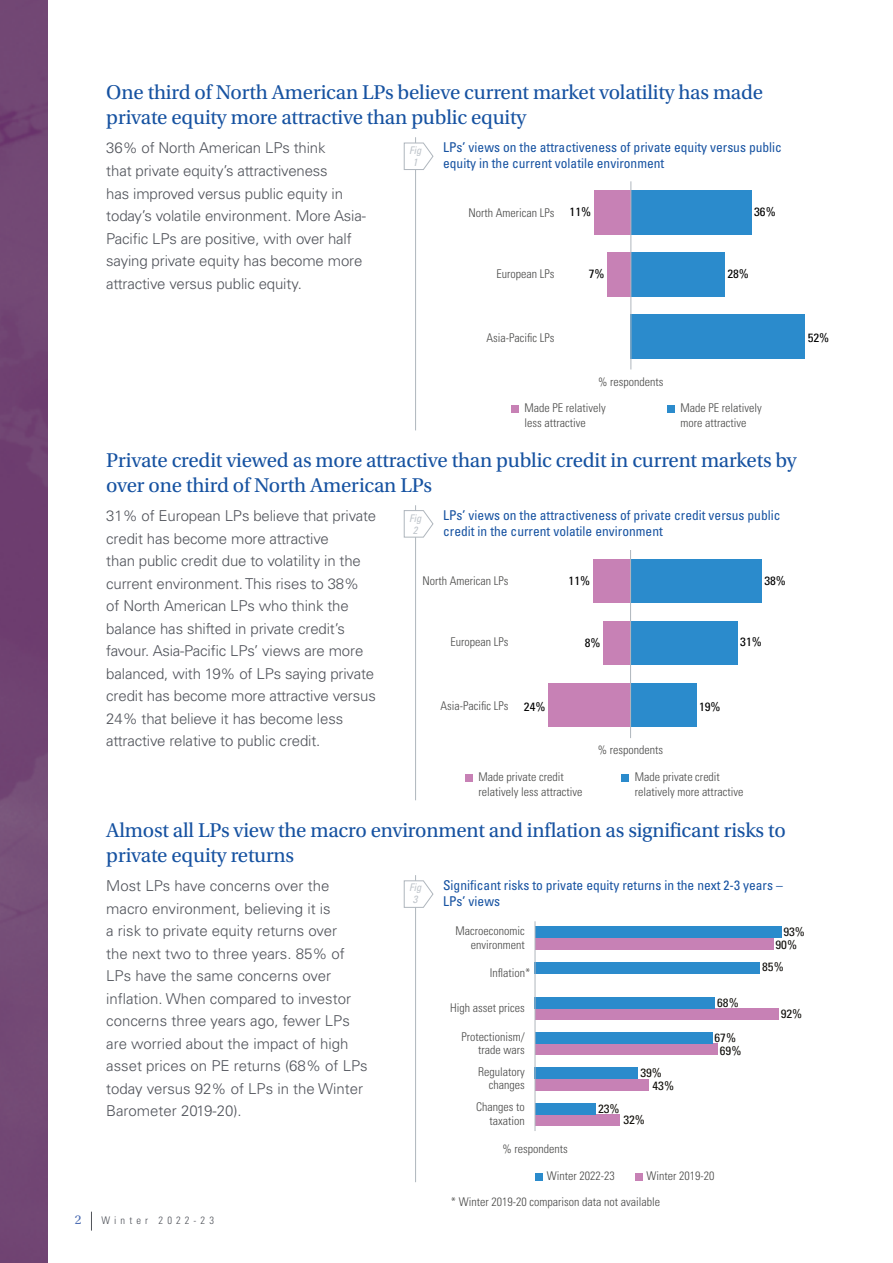
<style>
.page{position:relative;width:893px;height:1263px;background:#fff}
.page>*{position:absolute;margin:0;border:0;box-sizing:border-box;transform-origin:0 0}
.t1{font:21px/25.5px "Utopia Std";letter-spacing:-.01em;color:#1652a1}
.t2{font:300 15px/22.5px "Univers LT Std";letter-spacing:-.01em;color:#50535a}
.t3{font:condensed 13.5px/15.8px "Univers LT Std";color:#1652a1}
.t4{font:13.5px "Utopia Std";color:#4e6eb4}
.t5{font:300 condensed 12px/14.4px "Univers LT Std";color:#4a4a49}
.t6{font:condensed 12px "Univers LT Std";color:#000;scale:1.08 1}
.t7{font:condensed 12px "Univers LT Std";color:#13110e;scale:1.08 1}
.t8{font:condensed 12px "Univers LT Std";color:#12100b;scale:1.08 1}
.t9{font:300 condensed 10.5px "Univers LT Std";letter-spacing:.39em;color:#50535a}
.t10{font:italic condensed 10.5px/12px "Univers LT Std";color:#bec4ca;text-align:center}
</style>
<div class="page">
<img style="left:0;top:0;width:48px;height:1263px">
<svg style="left:91px;top:1212px;width:1px;height:18px"></svg>
<div style="left:466px;top:774px;width:7px;height:7px;background:#c781b5"></div>
<div style="left:621px;top:774px;width:7px;height:7px;background:#2b8bcc"></div>
<div style="left:593px;top:559px;width:38px;height:44px;background:#c781b5"></div>
<div style="left:631px;top:559px;width:130px;height:44px;background:#2b8bcc"></div>
<div style="left:603px;top:621px;width:28px;height:44px;background:#c781b5"></div>
<div style="left:631px;top:621px;width:106px;height:44px;background:#2b8bcc"></div>
<div style="left:631px;top:683px;width:65px;height:44px;background:#2b8bcc"></div>
<div style="left:548px;top:683px;width:83px;height:44px;background:#c781b5"></div>
<hr style="left:630px;top:550px;width:1px;height:188px;background:#afb6bd">
<div style="left:535px;top:938px;width:238px;height:11px;background:#c781b5"></div>
<div style="left:535px;top:927px;width:246px;height:11px;background:#2b8bcc"></div>
<div style="left:535px;top:962px;width:225px;height:11px;background:#2b8bcc"></div>
<div style="left:535px;top:1008px;width:243px;height:12px;background:#c781b5"></div>
<div style="left:535px;top:997px;width:180px;height:11px;background:#2b8bcc"></div>
<div style="left:535px;top:1044px;width:183px;height:11px;background:#c781b5"></div>
<div style="left:535px;top:1032px;width:177px;height:12px;background:#2b8bcc"></div>
<div style="left:535px;top:1079px;width:114px;height:11px;background:#c781b5"></div>
<div style="left:535px;top:1067px;width:103px;height:12px;background:#2b8bcc"></div>
<div style="left:535px;top:1114px;width:85px;height:12px;background:#c781b5"></div>
<div style="left:535px;top:1103px;width:61px;height:11px;background:#2b8bcc"></div>
<hr style="left:535px;top:921px;width:1px;height:210px;background:#afb6bd">
<div style="left:535px;top:1173px;width:8px;height:7px;background:#2b8bcc"></div>
<div style="left:635px;top:1173px;width:8px;height:7px;background:#c781b5"></div>
<hr style="left:415px;top:875px;width:1px;height:307px;background:#afb6bd">
<svg style="left:403px;top:880px;width:31px;height:28px"></svg>
<div style="left:512px;top:405px;width:7px;height:7px;background:#c781b5"></div>
<div style="left:667px;top:405px;width:7px;height:7px;background:#2b8bcc"></div>
<div style="left:631px;top:314px;width:174px;height:44px;background:#2b8bcc"></div>
<div style="left:631px;top:190px;width:120px;height:45px;background:#2b8bcc"></div>
<div style="left:594px;top:190px;width:37px;height:45px;background:#c781b5"></div>
<div style="left:631px;top:252px;width:94px;height:45px;background:#2b8bcc"></div>
<div style="left:607px;top:252px;width:24px;height:45px;background:#c781b5"></div>
<hr style="left:630px;top:181px;width:1px;height:188px;background:#afb6bd">
<hr style="left:415px;top:137px;width:1px;height:293px;background:#afb6bd">
<svg style="left:403px;top:142px;width:31px;height:28px"></svg>
<hr style="left:415px;top:505px;width:1px;height:295px;background:#afb6bd">
<svg style="left:403px;top:510px;width:31px;height:28px"></svg>
<h1 class="t1" style="left:106px;top:80px;width:658px">One third of North American LPs believe current market volatility has made private equity more attractive than public equity</h1>
<p class="t2" style="left:106px;top:137px;width:261px">36% of North American LPs think<br>that private equity’s attractiveness<br>has improved versus public equity in today’s volatile environment. More Asia-Pacific LPs are positive, with over half saying private equity has become more attractive versus public equity.</p>
<p class="t3" style="left:443px;top:140px;width:340px">LPs’ views on the attractiveness of private equity versus public equity in the current volatile environment</p>
<p class="t10" style="left:409px;top:144px;width:14px">Fig<br>1</p>
<p class="t6" style="left:570px;top:204px;width:22px">11%</p>
<p class="t6" style="left:754px;top:204px;width:22px">36%</p>
<p class="t5" style="left:468px;top:205px;width:87px">North American LPs</p>
<p class="t6" style="left:589px;top:266px;width:16px">7%</p>
<p class="t6" style="left:727px;top:266px;width:22px">28%</p>
<p class="t5" style="left:496px;top:266px;width:59px">European LPs</p>
<p class="t5" style="left:486px;top:330px;width:69px">Asia-Pacific LPs</p>
<p class="t6" style="left:808px;top:330px;width:22px">52%</p>
<p class="t5" style="left:598px;top:374px;width:67px">% respondents</p>
<p class="t5" style="left:525px;top:401px;width:83px">Made PE relatively less attractive</p>
<p class="t5" style="left:681px;top:401px;width:83px">Made PE relatively more attractive</p>
<h1 class="t1" style="left:106px;top:448px;width:692px">Private credit viewed as more attractive than public credit in current markets by over one third of North American LPs</h1>
<p class="t2" style="left:106px;top:504px;width:271px">31% of European LPs believe that private credit has become more attractive<br>than public credit due to volatility in the current environment. This rises to 38%<br>of North American LPs who think the balance has shifted in private credit’s favour. Asia-Pacific LPs’ views are more balanced, with 19% of LPs saying private credit has become more attractive versus 24% that believe it has become less attractive relative to public credit.</p>
<p class="t3" style="left:443px;top:507px;width:339px">LPs’ views on the attractiveness of private credit versus public credit in the current volatile environment</p>
<p class="t6" style="left:569px;top:573px;width:22px">11%</p>
<p class="t6" style="left:764px;top:573px;width:22px">38%</p>
<p class="t10" style="left:409px;top:512px;width:14px">Fig<br>2</p>
<p class="t5" style="left:423px;top:574px;width:87px">North American LPs</p>
<p class="t5" style="left:451px;top:635px;width:59px">European LPs</p>
<p class="t6" style="left:585px;top:635px;width:16px">8%</p>
<p class="t6" style="left:740px;top:634px;width:22px">31%</p>
<p class="t5" style="left:441px;top:699px;width:69px">Asia-Pacific LPs</p>
<p class="t6" style="left:524px;top:699px;width:22px">24%</p>
<p class="t6" style="left:699px;top:699px;width:22px">19%</p>
<p class="t5" style="left:598px;top:743px;width:67px">% respondents</p>
<p class="t5" style="left:479px;top:770px;width:105px">Made private credit relatively less attractive</p>
<p class="t5" style="left:635px;top:770px;width:110px">Made private credit relatively more attractive</p>
<h1 class="t1" style="left:106px;top:818px;width:681px">Almost all LPs view the macro environment and inflation as significant risks to private equity returns</h1>
<p class="t2" style="left:106px;top:875px;width:263px">Most LPs have concerns over the macro environment, believing it is<br>a risk to private equity returns over<br>the next two to three years. 85% of LPs have the same concerns over inflation. When compared to investor concerns three years ago, fewer LPs are worried about the impact of high asset prices on PE returns (68% of LPs today versus 92% of LPs in the Winter Barometer 2019-20).</p>
<p class="t4" style="left:75px;top:1212px;width:8px">2</p>
<p class="t9" style="left:101px;top:1214px;width:114px">Winter 2022-23</p>
<p class="t10" style="left:409px;top:881px;width:14px">Fig<br>3</p>
<p class="t3" style="left:443px;top:877px;width:341px">Significant risks to private equity returns in the next 2-3 years –<br>LPs’ views</p>
<p class="t5" style="left:456px;top:924px;width:71px;line-height:13.5px;text-align:right">Macroeconomic environment</p>
<p class="t5" style="left:490px;top:966px;width:42px">Inflation*</p>
<p class="t5" style="left:450px;top:1001px;width:76px">High asset prices</p>
<p class="t5" style="left:462px;top:1030px;width:65px;line-height:13.5px;text-align:right">Protectionism/ trade wars</p>
<p class="t5" style="left:478px;top:1065px;width:48px;line-height:13.5px;text-align:right">Regulatory changes</p>
<p class="t5" style="left:476px;top:1100px;width:50px;line-height:13.5px;text-align:right">Changes to taxation</p>
<p class="t5" style="left:502px;top:1142px;width:67px">% respondents</p>
<p class="t8" style="left:640px;top:1065px;width:22px">39%</p>
<p class="t8" style="left:598px;top:1101px;width:22px">23%</p>
<p class="t8" style="left:623px;top:1112px;width:22px">32%</p>
<p class="t8" style="left:652px;top:1078px;width:22px">43%</p>
<p class="t7" style="left:717px;top:995px;width:22px">68%</p>
<p class="t7" style="left:714px;top:1030px;width:22px">67%</p>
<p class="t7" style="left:720px;top:1043px;width:22px">69%</p>
<p class="t5" style="left:547px;top:1169px;width:69px">Winter 2022-23</p>
<p class="t5" style="left:647px;top:1169px;width:69px">Winter 2019-20</p>
<p class="t5" style="left:451px;top:1195px;width:211px">* Winter 2019-20 comparison data not available</p>
<p class="t7" style="left:783px;top:924px;width:22px">93%</p>
<p class="t7" style="left:775px;top:937px;width:22px">90%</p>
<p class="t7" style="left:762px;top:959px;width:22px">85%</p>
<p class="t7" style="left:781px;top:1006px;width:22px">92%</p>
</div>
